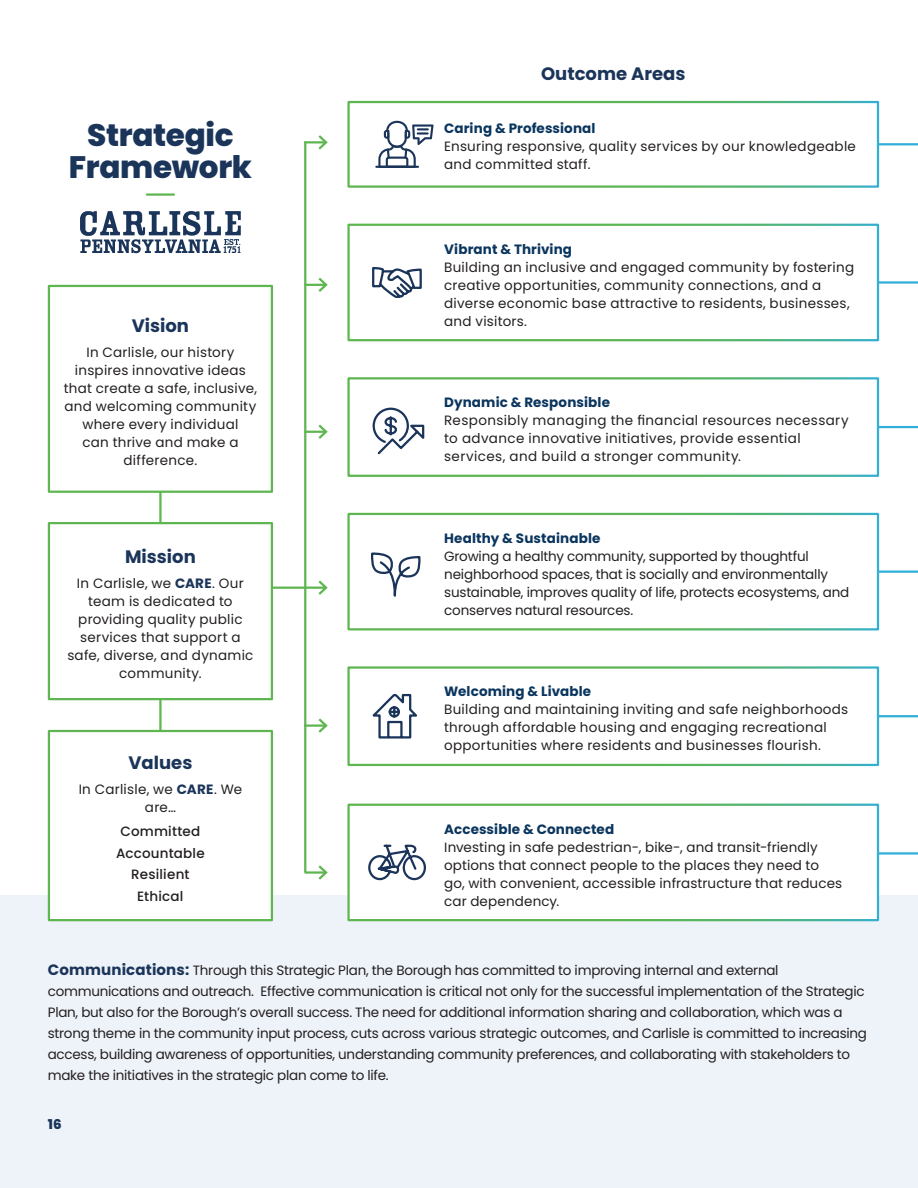
<style>
.page{position:relative;width:918px;height:1188px;background:#fff}
.page>*{position:absolute;margin:0;border:0;box-sizing:border-box;transform-origin:0 0}
.t1{font:800 31.05px/32.5px "Poppins";letter-spacing:-.01em;color:#1b355a;text-align:center}
.t2{font:700 18px "Poppins";color:#1b355a}
.Body{font:13.5px/18px "Poppins";letter-spacing:.005em;color:#231f20}
.Body-2{font:13.5px/21px "Poppins";letter-spacing:-.02em;color:#231f20}
.Body-3{font:13.5px/18px "Poppins";letter-spacing:.03em;color:#231f20}
.t3{font:700 13.5px "Poppins";letter-spacing:.01em;color:#0a355e}
.Body-4{font:500 13.5px "Poppins";letter-spacing:.015em;color:#231f20}
.t4{font:800 13.5px "Poppins";color:#1b355a}
.s1{font-weight:700;color:#1b355a}
.s2{font-weight:700;font-size:15px;color:#1b355a}
</style>
<div class="page">
<div style="left:0;top:895px;width:918px;height:293px;background:#eef3f9"></div>
<svg style="left:80px;top:211px;width:161px;height:42px"></svg>
<hr style="left:304px;top:141px;width:2px;height:732px;background:#5eb650">
<hr style="left:305px;top:141px;width:21px;height:2px;background:#5eb650">
<svg style="left:316px;top:135px;width:12px;height:15px"></svg>
<hr style="left:273px;top:587px;width:53px;height:2px;background:#5eb650">
<svg style="left:316px;top:580px;width:12px;height:15px"></svg>
<hr style="left:159px;top:310px;width:3px;height:498px;background:#5eb650">
<div style="left:49px;top:523px;width:223px;height:176px;background:#fff"></div>
<div style="left:48px;top:522px;width:225px;height:178px;border:2px solid #5eb650"></div>
<div style="left:49px;top:286px;width:223px;height:206px;background:#fff"></div>
<div style="left:48px;top:285px;width:225px;height:208px;border:2px solid #5eb650"></div>
<div style="left:49px;top:731px;width:223px;height:189px;background:#fff"></div>
<div style="left:48px;top:730px;width:225px;height:191px;border:2px solid #5eb650"></div>
<hr style="left:878px;top:143px;width:40px;height:2px;background:#30afd8">
<div style="left:347px;top:101px;width:532px;height:87px;border:2px solid #fff"></div>
<svg style="left:378px;top:121px;width:56px;height:45px"></svg>
<hr style="left:375px;top:166px;width:44px;height:2px;background:#1b355a">
<hr style="left:304px;top:724px;width:22px;height:3px;background:#5eb650">
<svg style="left:316px;top:718px;width:12px;height:15px"></svg>
<hr style="left:876px;top:571px;width:42px;height:2px;background:#30afd8">
<div style="left:347px;top:513px;width:532px;height:117px;border:2px solid #fff"></div>
<svg style="left:371px;top:552px;width:50px;height:45px"></svg>
<hr style="left:876px;top:715px;width:42px;height:2px;background:#30afd8">
<div style="left:347px;top:666px;width:532px;height:100px;border:2px solid #fff"></div>
<svg style="left:372px;top:693px;width:46px;height:46px"></svg>
<hr style="left:305px;top:871px;width:21px;height:3px;background:#5eb650">
<svg style="left:316px;top:865px;width:12px;height:15px"></svg>
<hr style="left:878px;top:852px;width:40px;height:3px;background:#30afd8">
<div style="left:349px;top:805px;width:529px;height:115px;background:#fff"></div>
<div style="left:347px;top:804px;width:532px;height:117px;border:2px solid #fff"></div>
<svg style="left:368px;top:844px;width:58px;height:37px"></svg>
<hr style="left:305px;top:284px;width:21px;height:2px;background:#5eb650">
<svg style="left:316px;top:277px;width:12px;height:15px"></svg>
<hr style="left:878px;top:281px;width:40px;height:3px;background:#30afd8">
<div style="left:347px;top:224px;width:532px;height:117px;border:2px solid #fff"></div>
<svg style="left:372px;top:266px;width:50px;height:32px"></svg>
<hr style="left:305px;top:431px;width:21px;height:2px;background:#5eb650">
<svg style="left:316px;top:424px;width:12px;height:15px"></svg>
<hr style="left:878px;top:426px;width:40px;height:2px;background:#30afd8">
<svg style="left:372px;top:407px;width:53px;height:48px"></svg>
<hr style="left:147px;top:193px;width:27px;height:3px;background:#5eb650">
<h2 class="t2" style="left:541px;top:63px;width:146px">Outcome Areas</h2>
<p class="t1" style="left:69px;top:119px;width:185px">Strategic<br>Framework</p>
<p class="t3" style="left:444px;top:121px;width:153px">Caring &amp; Professional</p>
<p class="Body" style="left:444px;top:138px;width:413px">Ensuring responsive, quality services by our knowledgeable and committed staff.</p>
<h2 class="t2" style="left:132px;top:315px;width:59px">Vision</h2>
<p class="Body" style="left:64px;top:343px;width:195px;text-align:center">In Carlisle, our history inspires innovative ideas that create a safe, inclusive, and welcoming community where every individual<br>can thrive and make a difference.</p>
<h2 class="t2" style="left:125px;top:546px;width:72px">Mission</h2>
<p class="Body" style="left:67px;top:574px;width:188px;text-align:center">In Carlisle, we <span class="s1">CARE</span>. Our team is dedicated to providing quality public services that support a safe, diverse, and dynamic community.</p>
<h2 class="t2" style="left:128px;top:752px;width:65px">Values</h2>
<p class="Body" style="left:79px;top:780px;width:165px;text-align:center">In Carlisle, we <span class="s1">CARE</span>. We are…</p>
<p class="Body-4" style="left:120px;top:823px;width:81px">Committed</p>
<p class="Body-4" style="left:116px;top:845px;width:90px">Accountable</p>
<p class="Body-4" style="left:131px;top:867px;width:60px">Resilient</p>
<p class="Body-4" style="left:137px;top:888px;width:48px">Ethical</p>
<p class="t3" style="left:444px;top:241px;width:129px">Vibrant &amp; Thriving</p>
<p class="Body" style="left:444px;top:258px;width:411px">Building an inclusive and engaged community by fostering creative opportunities, community connections, and a diverse economic base attractive to residents, businesses, and visitors.</p>
<p class="t3" style="left:444px;top:395px;width:167px">Dynamic &amp; Responsible</p>
<p class="Body-3" style="left:444px;top:411px;width:406px">Responsibly managing the financial resources necessary to advance innovative initiatives, provide essential services, and build a stronger community.</p>
<p class="t3" style="left:444px;top:530px;width:158px">Healthy &amp; Sustainable</p>
<p class="Body" style="left:444px;top:547px;width:407px">Growing a healthy community, supported by thoughtful neighborhood spaces, that is socially and environmentally sustainable, improves quality of life, protects ecosystems, and conserves natural resources.</p>
<p class="t3" style="left:444px;top:684px;width:149px">Welcoming &amp; Livable</p>
<p class="Body" style="left:444px;top:701px;width:406px">Building and maintaining inviting and safe neighborhoods through affordable housing and engaging recreational opportunities where residents and businesses flourish.</p>
<p class="t3" style="left:444px;top:821px;width:172px">Accessible &amp; Connected</p>
<p class="Body" style="left:444px;top:838px;width:400px">Investing in safe pedestrian-, bike-, and transit-friendly options that connect people to the places they need to go, with convenient, accessible infrastructure that reduces car dependency.</p>
<p class="Body-2" style="left:48px;top:960px;width:821px"><span class="s2">Communications:</span> Through this Strategic Plan, the Borough has committed to improving internal and external communications and outreach. Effective communication is critical not only for the successful implementation of the Strategic Plan, but also for the Borough’s overall success. The need for additional information sharing and collaboration, which was a strong theme in the community input process, cuts across various strategic outcomes, and Carlisle is committed to increasing access, building awareness of opportunities, understanding community preferences, and collaborating with stakeholders to make the initiatives in the strategic plan come to life.</p>
<p class="t4" style="left:48px;top:1116px;width:15px">16</p>
</div>
